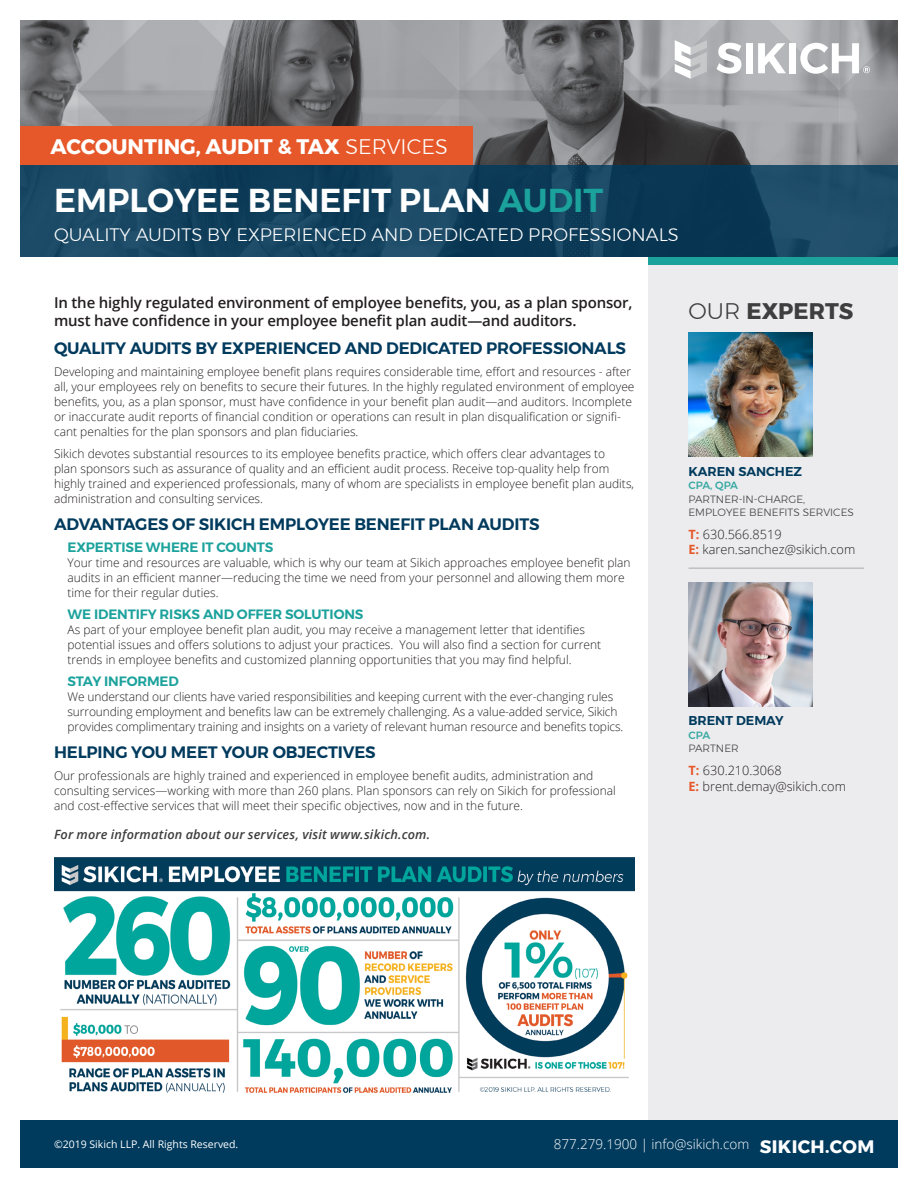
<style>
.page{position:relative;width:918px;height:1188px;background:#fff}
.page>*{position:absolute;margin:0;border:0;box-sizing:border-box;transform-origin:0 0}
.Title_White{font:600 33px "Montserrat";color:#fff}
.t1{font:700 22.5px "Montserrat";color:#3e3e3f}
.Service_Area_Name{font:700 21px "Montserrat";color:#fff}
.Title_Subhead{font:300 18px "Montserrat";color:#fff}
.t2{font:700 18px "Montserrat";letter-spacing:.02em;color:#fff}
.Main_Body_Subhead{font:600 16.5px "Montserrat";letter-spacing:-.01em;color:#003a5d}
.Main_Body_Intro_Text{font:600 15px/18px "Open Sans";letter-spacing:-.01em;color:#231f20}
.Sidebar_Subtitle{font:600 13.5px "Montserrat";letter-spacing:-.01em;color:#1ca29c}
.t3{font:300 13.5px "Open Sans";color:#fff}
.Main_Body_Text{font:300 12.75px/15.8px "Open Sans";color:#231f20}
.For_More_Information{font:italic 600 12.75px "Open Sans";letter-spacing:.015em;color:#3e3e3f}
.Expert_Name{font:600 12.75px "Montserrat";color:#003a5d}
.Main_Body_Text-2{font:300 12px/15px "Open Sans";color:#231f20}
.Expert_Title{font:300 10.5px/13.5px "Montserrat";color:#3e3e3f}
.t4{font:10.5px "Open Sans";color:#fff}
.Expert_Designations{font:500 10.5px "Montserrat";letter-spacing:-.025em;color:#38a9a4}
.s1{font-weight:300}
.s2{color:#1ca29c}
.s3{font-weight:700;color:#e65829}
</style>
<div class="page">
<div style="left:20px;top:1120px;width:878px;height:48px;background:#003a5d"></div>
<div style="left:648px;top:256px;width:250px;height:864px;background:#ececee"></div>
<div style="left:648px;top:256px;width:250px;height:9px;background:#1ca29c"></div>
<img style="left:20px;top:21px;width:878px;height:144px">
<svg style="left:20px;top:165px;width:878px;height:91px;background:#13425e"></svg>
<div style="left:20px;top:126px;width:452px;height:39px;background:#e65829"></div>
<svg style="left:716px;top:43px;width:25px;height:31px"></svg>
<div style="left:746px;top:43px;width:7px;height:30px;background:#fff"></div>
<svg style="left:758px;top:43px;width:28px;height:30px"></svg>
<div style="left:789px;top:43px;width:7px;height:30px;background:#fff"></div>
<svg style="left:800px;top:43px;width:70px;height:31px"></svg>
<svg style="left:675px;top:40px;width:32px;height:39px"></svg>
<hr style="left:688px;top:568px;width:176px;height:1px;background:#a8a9ad">
<img style="left:688px;top:332px;width:125px;height:124px">
<img style="left:688px;top:582px;width:125px;height:124px">
<img style="left:54px;top:858px;width:581px;height:235px">
<p class="Service_Area_Name" style="left:51px;top:129px;width:399px">ACCOUNTING, AUDIT &amp; TAX <span class="s1">SERVICES</span></p>
<p class="Title_White" style="left:54px;top:174px;width:551px">EMPLOYEE BENEFIT PLAN <span class="s2">AUDIT</span></p>
<p class="Title_Subhead" style="left:54px;top:222px;width:626px">QUALITY AUDITS BY EXPERIENCED AND DEDICATED PROFESSIONALS</p>
<p class="Main_Body_Intro_Text" style="left:54px;top:294px;width:580px">In the highly regulated environment of employee benefits, you, as a plan sponsor, must have confidence in your employee benefit plan audit—and auditors.</p>
<p class="Main_Body_Subhead" style="left:54px;top:335px;width:574px">QUALITY AUDITS BY EXPERIENCED AND DEDICATED PROFESSIONALS</p>
<p class="Main_Body_Text-2" style="left:54px;top:364px;width:582px">Developing and maintaining employee benefit plans requires considerable time, effort and resources - after all, your employees rely on benefits to secure their futures. In the highly regulated environment of employee benefits, you, as a plan sponsor, must have confidence in your benefit plan audit—and auditors. Incomplete or inaccurate audit reports of financial condition or operations can result in plan disqualification or signifi&shy;cant penalties for the plan sponsors and plan fiduciaries.</p>
<p class="Main_Body_Text-2" style="left:54px;top:446px;width:582px">Sikich devotes substantial resources to its employee benefits practice, which offers clear advantages to<br>plan sponsors such as assurance of quality and an efficient audit process. Receive top-quality help from highly trained and experienced professionals, many of whom are specialists in employee benefit plan audits, administration and consulting services.</p>
<p class="Main_Body_Subhead" style="left:54px;top:512px;width:487px">ADVANTAGES OF SIKICH EMPLOYEE BENEFIT PLAN AUDITS</p>
<p class="Sidebar_Subtitle" style="left:68px;top:537px;width:208px">EXPERTISE WHERE IT COUNTS</p>
<p class="Main_Body_Text-2" style="left:68px;top:555px;width:565px">Your time and resources are valuable, which is why our team at Sikich approaches employee benefit plan audits in an efficient manner—reducing the time we need from your personnel and allowing them more time for their regular duties.</p>
<p class="Sidebar_Subtitle" style="left:68px;top:603px;width:298px">WE IDENTIFY RISKS AND OFFER SOLUTIONS</p>
<p class="Main_Body_Text-2" style="left:68px;top:622px;width:535px">As part of your employee benefit plan audit, you may receive a management letter that identifies potential issues and offers solutions to adjust your practices. You will also find a section for current trends in employee benefits and customized planning opportunities that you may find helpful.</p>
<p class="Sidebar_Subtitle" style="left:68px;top:670px;width:113px">STAY INFORMED</p>
<p class="Main_Body_Text-2" style="left:68px;top:689px;width:558px">We understand our clients have varied responsibilities and keeping current with the ever-changing rules surrounding employment and benefits law can be extremely challenging. As a value-added service, Sikich provides complimentary training and insights on a variety of relevant human resource and benefits topics.</p>
<p class="Main_Body_Subhead" style="left:54px;top:740px;width:323px">HELPING YOU MEET YOUR OBJECTIVES</p>
<p class="Main_Body_Text-2" style="left:54px;top:768px;width:563px">Our professionals are highly trained and experienced in employee benefit audits, administration and consulting services—working with more than 260 plans. Plan sponsors can rely on Sikich for professional and cost-effective services that will meet their specific objectives, now and in the future.</p>
<p class="For_More_Information" style="left:54px;top:826px;width:378px">For more information about our services, visit www.sikich.com.</p>
<p class="t1" style="left:688px;top:293px;width:166px"><span class="s1">OUR</span> EXPERTS</p>
<p class="Expert_Name" style="left:688px;top:461px;width:115px">KAREN SANCHEZ</p>
<p class="Expert_Designations" style="left:688px;top:477px;width:51px">CPA, QPA</p>
<p class="Expert_Title" style="left:688px;top:492px;width:167px">PARTNER-IN-CHARGE,<br>EMPLOYEE BENEFITS SERVICES</p>
<p class="Main_Body_Text" style="left:688px;top:526px;width:168px"><span class="s3">T:</span> 630.566.8519<br><span class="s3">E:</span> karen.sanchez@sikich.com</p>
<p class="Expert_Name" style="left:688px;top:711px;width:97px">BRENT DEMAY</p>
<p class="Expert_Designations" style="left:688px;top:727px;width:23px">CPA</p>
<p class="Expert_Title" style="left:688px;top:742px;width:52px">PARTNER</p>
<p class="Main_Body_Text" style="left:688px;top:762px;width:159px"><span class="s3">T:</span> 630.210.3068<br><span class="s3">E:</span> brent.demay@sikich.com</p>
<p class="t4" style="left:54px;top:1137px;width:186px">©2019 Sikich LLP. All Rights Reserved.</p>
<p class="t3" style="left:554px;top:1135px;width:197px">877.279.1900 | info@sikich.com</p>
<p class="t2" style="left:760px;top:1132px;width:116px">SIKICH.COM</p>
</div>
